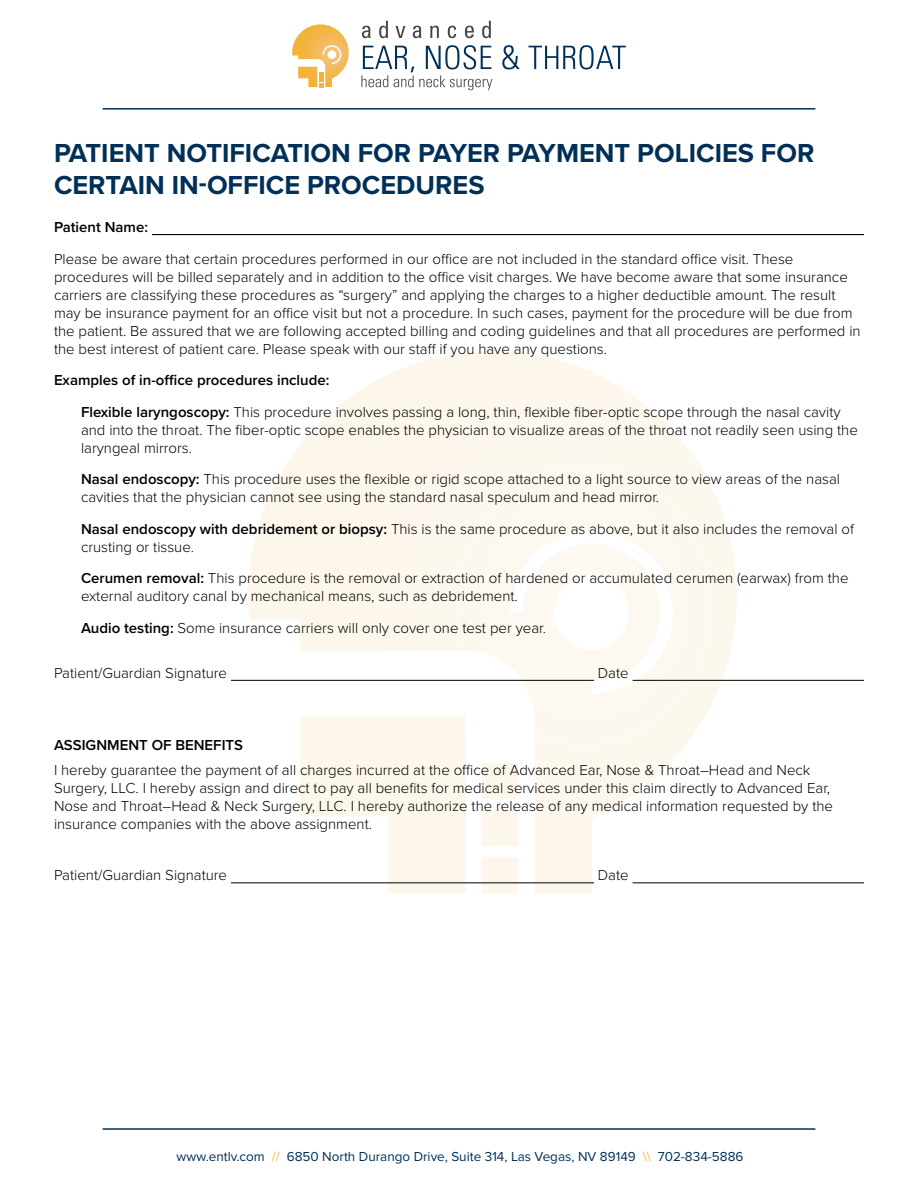
<style>
.page{position:relative;width:918px;height:1188px;background:#fff}
.page>*{position:absolute;margin:0;border:0;box-sizing:border-box;transform-origin:0 0}
.t1{font:700 27px/32.4px "Proxima Nova";color:#003057}
.t2{font:300 15px/18px "Proxima Nova";color:#000}
.t3{font:600 15px "Proxima Nova";color:#000}
.t4{font:13.5px "Proxima Nova";color:#003057}
.s1{font-weight:600}
.s2{color:#f3b336}
</style>
<div class="page">
<svg style="left:362px;top:26px;width:9px;height:12px"></svg>
<svg style="left:379px;top:21px;width:9px;height:17px"></svg>
<svg style="left:396px;top:26px;width:9px;height:12px"></svg>
<svg style="left:413px;top:26px;width:8px;height:12px"></svg>
<svg style="left:430px;top:26px;width:9px;height:12px"></svg>
<svg style="left:448px;top:26px;width:8px;height:12px"></svg>
<svg style="left:465px;top:26px;width:9px;height:12px"></svg>
<svg style="left:482px;top:21px;width:9px;height:17px"></svg>
<svg style="left:502px;top:45px;width:18px;height:24px"></svg>
<svg style="left:528px;top:45px;width:98px;height:24px"></svg>
<svg style="left:361px;top:45px;width:131px;height:45px"></svg>
<svg style="left:292px;top:24px;width:57px;height:63px"></svg>
<hr style="left:103px;top:1128px;width:712px;height:2px;background:#003057">
<hr style="left:103px;top:108px;width:712px;height:2px;background:#003057">
<svg style="left:248px;top:351px;width:489px;height:542px"></svg>
<svg style="left:504px;top:525px;width:175px;height:175px"></svg>
<div style="left:555px;top:575px;width:74px;height:75px;background:#fff;border-radius:50%"></div>
<div style="left:482px;top:858px;width:36px;height:35px;background:#fdf7eb"></div>
<div style="left:482px;top:810px;width:36px;height:36px;background:#fdf7eb"></div>
<div style="left:482px;top:763px;width:36px;height:36px;background:#fdf7eb"></div>
<hr style="left:152px;top:234px;width:712px;height:1px;background:#000">
<hr style="left:231px;top:680px;width:363px;height:1px;background:#000">
<hr style="left:633px;top:680px;width:231px;height:1px;background:#000">
<hr style="left:231px;top:883px;width:363px;height:1px;background:#000">
<hr style="left:633px;top:883px;width:231px;height:1px;background:#000">
<h1 class="t1" style="left:54px;top:136px;width:762px">PATIENT NOTIFICATION FOR PAYER PAYMENT POLICIES FOR<br>CERTAIN IN-OFFICE PROCEDURES</h1>
<p class="t3" style="left:54px;top:216px;width:96px">Patient Name:</p>
<p class="t2" style="left:54px;top:249px;width:808px">Please be aware that certain procedures performed in our office are not included in the standard office visit. These procedures will be billed separately and in addition to the office visit charges. We have become aware that some insurance carriers are classifying these procedures as “surgery” and applying the charges to a higher deductible amount. The result may be insurance payment for an office visit but not a procedure. In such cases, payment for the procedure will be due from the patient. Be assured that we are following accepted billing and coding guidelines and that all procedures are performed in the best interest of patient care. Please speak with our staff if you have any questions.</p>
<p class="t2" style="left:81px;top:364px;width:761px;line-height:31.5px;text-indent:-27px"><span class="s1">Examples of in-office procedures include:<br>Flexible laryngoscopy:</span> This procedure involves passing a long, thin, flexible fiber-optic scope through the nasal cavity</p>
<p class="t2" style="left:81px;top:420px;width:778px">and into the throat. The fiber-optic scope enables the physician to visualize areas of the throat not readily seen using the laryngeal mirrors.</p>
<p class="t2" style="left:81px;top:470px;width:761px"><span class="s1">Nasal endoscopy:</span> This procedure uses the flexible or rigid scope attached to a light source to view areas of the nasal cavities that the physician cannot see using the standard nasal speculum and head mirror.</p>
<p class="t2" style="left:81px;top:519px;width:775px"><span class="s1">Nasal endoscopy with debridement or biopsy:</span> This is the same procedure as above, but it also includes the removal of crusting or tissue.</p>
<p class="t2" style="left:81px;top:569px;width:769px"><span class="s1">Cerumen removal:</span> This procedure is the removal or extraction of hardened or accumulated cerumen (earwax) from the external auditory canal by mechanical means, such as debridement.</p>
<p class="t2" style="left:81px;top:618px;width:467px"><span class="s1">Audio testing:</span> Some insurance carriers will only cover one test per year.</p>
<p class="t2" style="left:54px;top:663px;width:175px">Patient/Guardian Signature</p>
<p class="t2" style="left:598px;top:663px;width:32px">Date</p>
<p class="t3" style="left:54px;top:734px;width:191px">ASSIGNMENT OF BENEFITS</p>
<p class="t2" style="left:54px;top:760px;width:781px">I hereby guarantee the payment of all charges incurred at the office of Advanced Ear, Nose &amp; Throat–Head and Neck Surgery, LLC. I hereby assign and direct to pay all benefits for medical services under this claim directly to Advanced Ear, Nose and Throat–Head &amp; Neck Surgery, LLC. I hereby authorize the release of any medical information requested by the insurance companies with the above assignment.</p>
<p class="t2" style="left:54px;top:866px;width:175px">Patient/Guardian Signature</p>
<p class="t2" style="left:598px;top:866px;width:32px">Date</p>
<p class="t4" style="left:177px;top:1147px;width:568px">www.entlv.com <span class="s2">//</span> 6850 North Durango Drive, Suite 314, Las Vegas, NV 89149 <span class="s2">\\</span> 702-834-5886</p>
</div>
